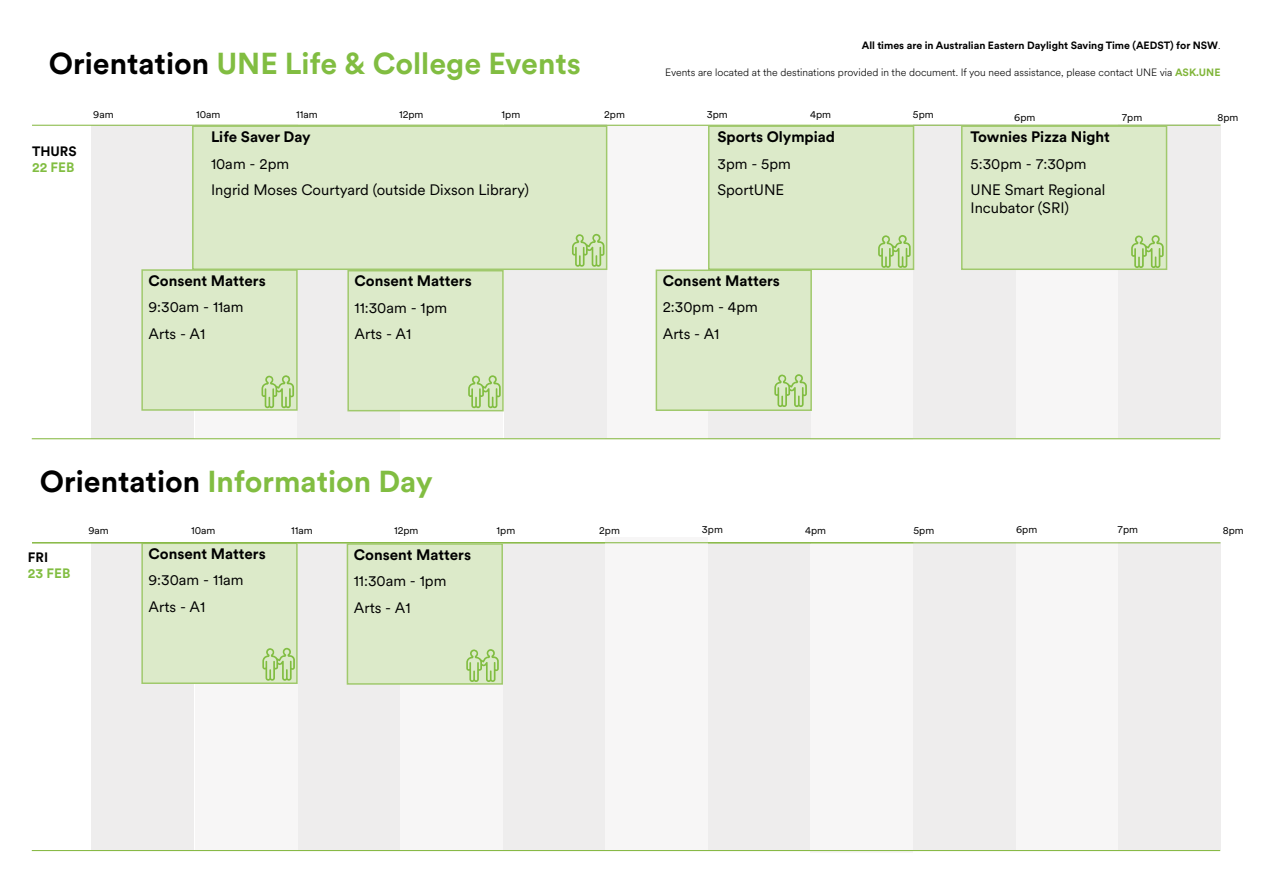
<style>
.page{position:relative;width:1263px;height:893px;background:#fff}
.page>*{position:absolute;margin:0;border:0;box-sizing:border-box;transform-origin:0 0}
.t1{font:700 30px "Circular XX";color:#81bd41}
.t2{font:15px/26.5px "Circular XX";color:#000}
.t3{font:700 15px "Circular XX";color:#000}
.t4{font:700 13.5px "Circular XX";color:#81bd41}
.t5{font:700 13.5px "Circular XX";color:#000}
.t6{font:300 10.5px "Circular XX";color:#000}
.t7{font:10.5px "Circular XX";color:#000}
.t8{font:700 10.5px "Circular XX";color:#000}
.s1{color:#000}
.s2{font-weight:300}
.s3{font-weight:700;color:#80b539}
</style>
<div class="page">
<div style="left:1016px;top:542px;width:103px;height:309px;background:#f7f6f6"></div>
<div style="left:1016px;top:125px;width:103px;height:313px;background:#f7f6f6"></div>
<div style="left:810px;top:126px;width:103px;height:313px;background:#f7f6f6"></div>
<div style="left:605px;top:126px;width:103px;height:313px;background:#f7f6f6"></div>
<div style="left:195px;top:124px;width:102px;height:313px;background:#f7f6f6"></div>
<div style="left:400px;top:125px;width:103px;height:313px;background:#f7f6f6"></div>
<div style="left:91px;top:125px;width:103px;height:314px;background:#eeeded"></div>
<div style="left:297px;top:125px;width:103px;height:313px;background:#eeeded"></div>
<div style="left:504px;top:125px;width:103px;height:313px;background:#eeeded"></div>
<div style="left:708px;top:126px;width:103px;height:313px;background:#eeeded"></div>
<div style="left:913px;top:125px;width:103px;height:313px;background:#eeeded"></div>
<div style="left:1117px;top:125px;width:103px;height:313px;background:#eeeded"></div>
<hr style="left:32px;top:438px;width:1188px;height:1px;background:#80b539">
<hr style="left:32px;top:125px;width:1188px;height:1px;background:#80b539">
<div style="left:91px;top:542px;width:103px;height:309px;background:#eeeded"></div>
<div style="left:297px;top:543px;width:103px;height:307px;background:#eeeded"></div>
<div style="left:503px;top:543px;width:102px;height:307px;background:#eeeded"></div>
<div style="left:708px;top:543px;width:103px;height:307px;background:#eeeded"></div>
<div style="left:913px;top:542px;width:103px;height:308px;background:#eeeded"></div>
<div style="left:1117px;top:542px;width:103px;height:308px;background:#eeeded"></div>
<hr style="left:32px;top:543px;width:1188px;height:1px;background:#80b539">
<div style="left:810px;top:544px;width:103px;height:308px;background:#f7f6f6"></div>
<div style="left:605px;top:537px;width:103px;height:313px;background:#f7f6f6"></div>
<div style="left:195px;top:543px;width:102px;height:307px;background:#f7f6f6"></div>
<div style="left:400px;top:543px;width:103px;height:308px;background:#f7f6f6"></div>
<hr style="left:32px;top:850px;width:1188px;height:1px;background:#80b539">
<div style="left:141px;top:542px;width:157px;height:142px;background:#dceac9;border:2px solid #a0c96c"></div>
<div style="left:192px;top:125px;width:415px;height:145px;background:#dceac9;border:2px solid #a0c96c"></div>
<hr style="left:32px;top:542px;width:881px;height:1px;background:#80b539">
<div style="left:708px;top:125px;width:206px;height:145px;background:#dceac9;border:2px solid #a0c96c"></div>
<div style="left:347px;top:543px;width:156px;height:142px;background:#dceac9;border:2px solid #a0c96c"></div>
<div style="left:141px;top:269px;width:157px;height:142px;background:#dceac9;border:2px solid #a0c96c"></div>
<div style="left:347px;top:270px;width:157px;height:141px;background:#dceac9;border:2px solid #a0c96c"></div>
<div style="left:656px;top:270px;width:156px;height:141px;background:#dceac9;border:2px solid #a0c96c"></div>
<div style="left:961px;top:125px;width:206px;height:145px;background:#dceac9;border:2px solid #a0c96c"></div>
<svg style="left:572px;top:234px;width:32px;height:33px"></svg>
<svg style="left:468px;top:375px;width:33px;height:33px"></svg>
<svg style="left:261px;top:375px;width:33px;height:33px"></svg>
<svg style="left:774px;top:374px;width:33px;height:33px"></svg>
<svg style="left:878px;top:235px;width:33px;height:33px"></svg>
<svg style="left:1131px;top:235px;width:33px;height:33px"></svg>
<svg style="left:466px;top:649px;width:33px;height:33px"></svg>
<svg style="left:262px;top:648px;width:33px;height:33px"></svg>
<h1 class="t1" style="left:49px;top:43px;width:534px"><span class="s1">Orientation</span> UNE Life &amp; College Events</h1>
<p class="t8" style="left:862px;top:39px;width:360px">All times are in Australian Eastern Daylight Saving Time (AEDST) for NSW<span class="s2">.</span></p>
<p class="t6" style="left:665px;top:65px;width:557px">Events are located at the destinations provided in the document. If you need assistance, please contact UNE via <span class="s3">ASK.UNE</span></p>
<p class="t5" style="left:32px;top:142px;width:46px">THURS</p>
<p class="t4" style="left:32px;top:158px;width:44px">22 FEB</p>
<p class="t7" style="left:93px;top:108px;width:22px">9am</p>
<p class="t7" style="left:296px;top:108px;width:23px">11am</p>
<p class="t7" style="left:502px;top:108px;width:20px">1pm</p>
<p class="t7" style="left:707px;top:107px;width:23px">3pm</p>
<p class="t7" style="left:196px;top:108px;width:26px">10am</p>
<p class="t7" style="left:399px;top:108px;width:26px">12pm</p>
<p class="t7" style="left:604px;top:108px;width:22px">2pm</p>
<p class="t7" style="left:810px;top:108px;width:23px">4pm</p>
<p class="t3" style="left:211px;top:126px;width:101px">Life Saver Day</p>
<p class="t2" style="left:211px;top:149px;width:319px">10am - 2pm<br>Ingrid Moses Courtyard (outside Dixson Library)</p>
<p class="t3" style="left:717px;top:126px;width:119px">Sports Olympiad</p>
<p class="t2" style="left:717px;top:149px;width:75px">3pm - 5pm<br>SportUNE</p>
<p class="t3" style="left:149px;top:270px;width:119px">Consent Matters</p>
<p class="t2" style="left:149px;top:293px;width:97px">9:30am - 11am<br>Arts - A1</p>
<p class="t3" style="left:355px;top:271px;width:119px">Consent Matters</p>
<p class="t2" style="left:355px;top:294px;width:94px">11:30am - 1pm<br>Arts - A1</p>
<p class="t3" style="left:663px;top:270px;width:119px">Consent Matters</p>
<p class="t2" style="left:663px;top:293px;width:97px">2:30pm - 4pm<br>Arts - A1</p>
<p class="t7" style="left:913px;top:108px;width:22px">5pm</p>
<p class="t7" style="left:1014px;top:111px;width:23px">6pm</p>
<p class="t7" style="left:1122px;top:110px;width:22px">7pm</p>
<p class="t7" style="left:1217px;top:110px;width:23px">8pm</p>
<p class="t3" style="left:970px;top:126px;width:141px">Townies Pizza Night</p>
<p class="t2" style="left:970px;top:149px;width:136px">5:30pm - 7:30pm<br>UNE Smart Regional</p>
<p class="t2" style="left:970px;top:194px;width:100px">Incubator (SRI)</p>
<h1 class="t1" style="left:40px;top:461px;width:394px"><span class="s1">Orientation</span> Information Day</h1>
<p class="t7" style="left:88px;top:523px;width:22px">9am</p>
<p class="t7" style="left:191px;top:523px;width:26px">10am</p>
<p class="t7" style="left:291px;top:523px;width:23px">11am</p>
<p class="t7" style="left:394px;top:523px;width:26px">12pm</p>
<p class="t7" style="left:497px;top:523px;width:20px">1pm</p>
<p class="t7" style="left:599px;top:523px;width:22px">2pm</p>
<p class="t7" style="left:702px;top:523px;width:23px">3pm</p>
<p class="t7" style="left:805px;top:523px;width:23px">4pm</p>
<p class="t7" style="left:1118px;top:523px;width:22px">7pm</p>
<p class="t7" style="left:1223px;top:523px;width:23px">8pm</p>
<p class="t7" style="left:1016px;top:523px;width:23px">6pm</p>
<p class="t7" style="left:913px;top:523px;width:22px">5pm</p>
<p class="t5" style="left:28px;top:548px;width:22px">FRI</p>
<p class="t4" style="left:28px;top:564px;width:44px">23 FEB</p>
<p class="t3" style="left:149px;top:543px;width:119px">Consent Matters</p>
<p class="t2" style="left:149px;top:566px;width:97px">9:30am - 11am<br>Arts - A1</p>
<p class="t3" style="left:354px;top:544px;width:119px">Consent Matters</p>
<p class="t2" style="left:354px;top:567px;width:94px">11:30am - 1pm<br>Arts - A1</p>
</div>
